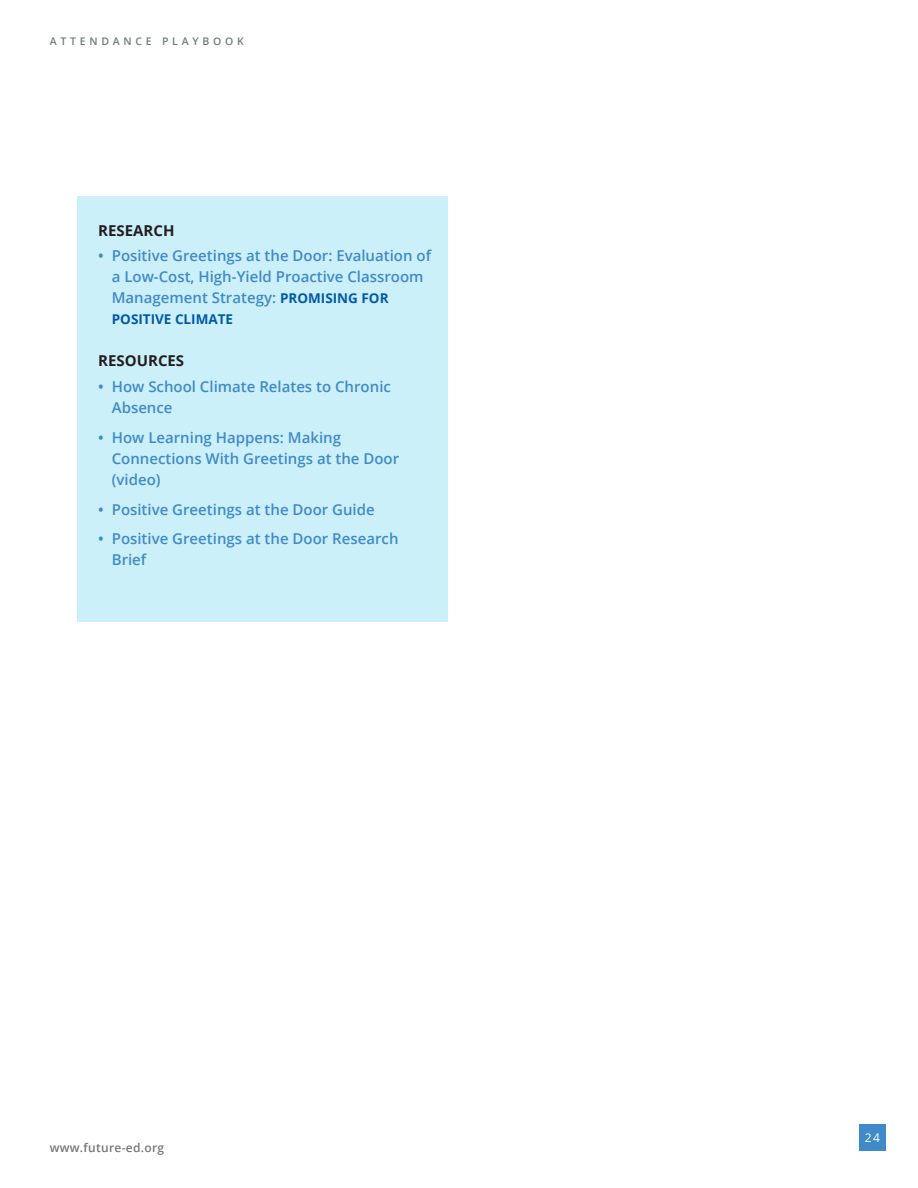
<style>
.page{position:relative;width:918px;height:1188px;background:#fff}
.page>*{position:absolute;margin:0;border:0;box-sizing:border-box;transform-origin:0 0}
.text4b_bullet{font:600 15px/21px "Open Sans";color:#408ac9}
.subhead3_resources{font:700 15px "Open Sans";color:#231f20}
.text4b_bullet-2{font:700 13.5px "Open Sans";color:#0159a9}
.t1{font:600 12px "Open Sans";letter-spacing:.025em;color:#707b7a}
.t2{font:12px "Open Sans";color:#fff}
.t3{font:600 10.5px "Open Sans";letter-spacing:.36em;color:#707b7a}
.s1{font-weight:700;font-size:13.5px;color:#0159a9}
</style>
<div class="page">
<div style="left:859px;top:1124px;width:27px;height:27px;background:#408ac9"></div>
<div style="left:78px;top:197px;width:370px;height:425px;background:#ccf0f9"></div>
<p class="t3" style="left:50px;top:34px;width:196px">ATTENDANCE PLAYBOOK</p>
<p class="subhead3_resources" style="left:98px;top:220px;width:78px">RESEARCH</p>
<p class="text4b_bullet" style="left:112px;top:245px;width:321px;text-indent:-14px">• Positive Greetings at the Door: Evaluation of a Low-Cost, High-Yield Proactive Classroom<br>Management Strategy: <span class="s1">PROMISING FOR</span></p>
<p class="text4b_bullet-2" style="left:112px;top:310px;width:123px">POSITIVE CLIMATE</p>
<p class="subhead3_resources" style="left:98px;top:350px;width:87px">RESOURCES</p>
<p class="text4b_bullet" style="left:112px;top:375px;width:281px;text-indent:-14px">• How School Climate Relates to Chronic<br>Absence</p>
<p class="text4b_bullet" style="left:112px;top:426px;width:289px;text-indent:-14px">• How Learning Happens: Making<br>Connections With Greetings at the Door (video)</p>
<p class="text4b_bullet" style="left:98px;top:498px;width:278px">• Positive Greetings at the Door Guide</p>
<p class="text4b_bullet" style="left:112px;top:528px;width:288px;text-indent:-14px">• Positive Greetings at the Door Research<br>Brief</p>
<p class="t1" style="left:50px;top:1139px;width:116px">www.future-ed.org</p>
<p class="t2" style="left:865px;top:1129px;width:16px">24</p>
</div>
